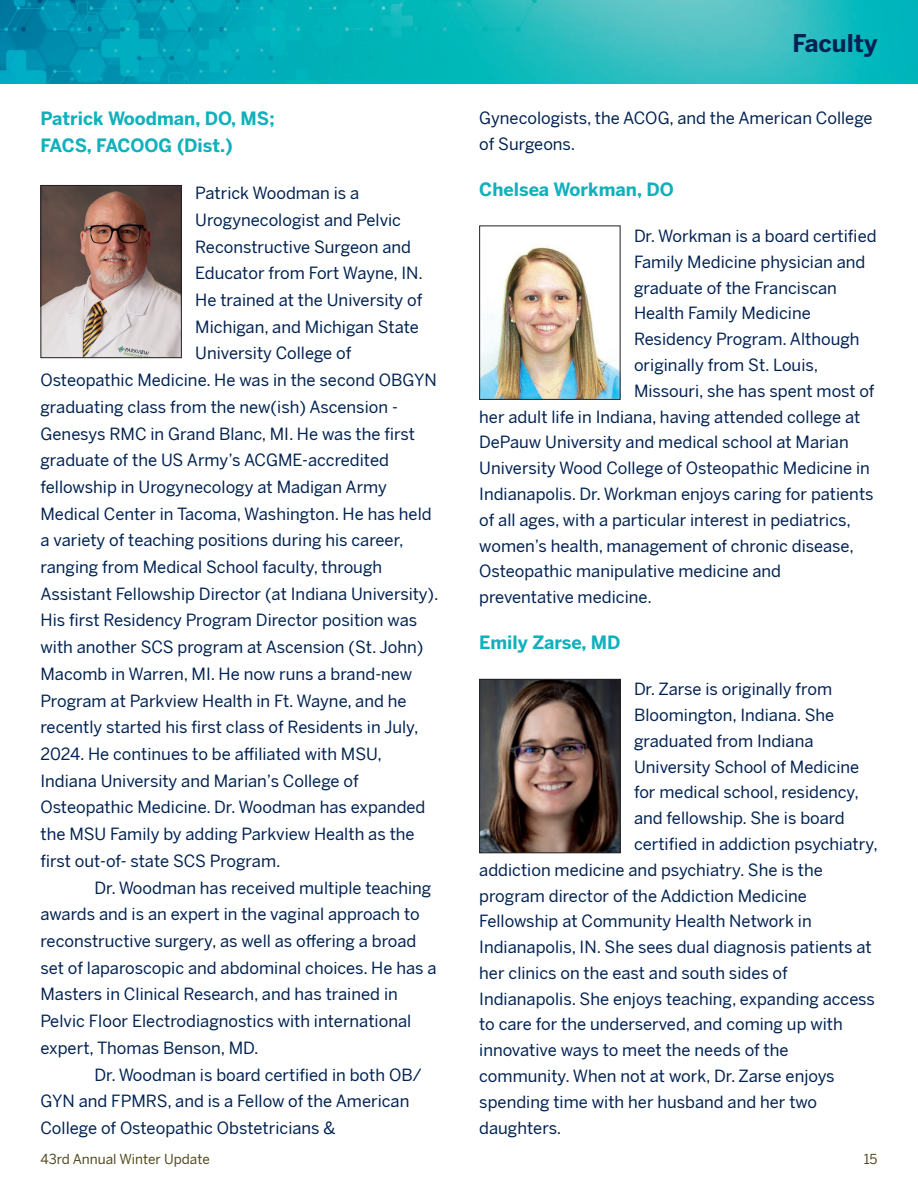
<style>
.page{position:relative;width:918px;height:1188px;background:#fff}
.page>*{position:absolute;margin:0;border:0;box-sizing:border-box;transform-origin:0 0}
.t1{font:700 24px "Benton Sans";color:#002252}
.t2{font:700 18px/26.7px "Benton Sans";color:#10b1bc}
.t3{font:16.5px/25.8px "Benton Sans";color:#002252}
.t4{font:13.5px "Benton Sans";color:#524a1e}
</style>
<div class="page">
<img style="left:0;top:0;width:918px;height:83px">
<img style="left:43px;top:187px;width:137px;height:169px">
<div style="left:41px;top:185px;width:141px;height:173px;border:1px solid #231f20"></div>
<img style="left:481px;top:245px;width:138px;height:153px">
<div style="left:479px;top:225px;width:142px;height:175px;border:1px solid #231f20"></div>
<img style="left:481px;top:681px;width:138px;height:170px">
<div style="left:479px;top:679px;width:142px;height:174px;border:1px solid #231f20"></div>
<p class="t2" style="left:40px;top:106px;width:236px">Patrick Woodman, DO, MS;<br>FACS, FACOOG (Dist.)</p>
<p class="t3" style="left:195px;top:180px;width:166px">Patrick Woodman is a</p>
<p class="t3" style="left:195px;top:207px;width:207px">Urogynecologist and Pelvic</p>
<p class="t3" style="left:195px;top:234px;width:217px">Reconstructive Surgeon and</p>
<p class="t3" style="left:195px;top:260px;width:229px">Educator from Fort Wayne, IN.</p>
<p class="t3" style="left:195px;top:287px;width:229px">He trained at the University of</p>
<p class="t3" style="left:195px;top:314px;width:225px">Michigan, and Michigan State</p>
<p class="t3" style="left:195px;top:341px;width:158px">University College of</p>
<p class="t3" style="left:40px;top:367px;width:398px">Osteopathic Medicine. He was in the second OBGYN</p>
<p class="t3" style="left:40px;top:394px;width:359px">graduating class from the new(ish) Ascension -</p>
<p class="t3" style="left:40px;top:421px;width:376px">Genesys RMC in Grand Blanc, MI. He was the first</p>
<p class="t3" style="left:40px;top:447px;width:350px">graduate of the US Army’s ACGME-accredited</p>
<p class="t3" style="left:40px;top:474px;width:348px">fellowship in Urogynecology at Madigan Army</p>
<p class="t3" style="left:40px;top:501px;width:393px">Medical Center in Tacoma, Washington. He has held</p>
<p class="t3" style="left:40px;top:528px;width:365px">a variety of teaching positions during his career,</p>
<p class="t3" style="left:40px;top:554px;width:343px">ranging from Medical School faculty, through</p>
<p class="t3" style="left:40px;top:581px;width:400px">Assistant Fellowship Director (at Indiana University).</p>
<p class="t3" style="left:40px;top:608px;width:378px">His first Residency Program Director position was</p>
<p class="t3" style="left:40px;top:634px;width:385px">with another SCS program at Ascension (St. John)</p>
<p class="t3" style="left:40px;top:661px;width:373px">Macomb in Warren, MI. He now runs a brand-new</p>
<p class="t3" style="left:40px;top:688px;width:368px">Program at Parkview Health in Ft. Wayne, and he</p>
<p class="t3" style="left:40px;top:715px;width:380px">recently started his first class of Residents in July,</p>
<p class="t3" style="left:40px;top:741px;width:343px">2024. He continues to be affiliated with MSU,</p>
<p class="t3" style="left:40px;top:768px;width:320px">Indiana University and Marian’s College of</p>
<p class="t3" style="left:40px;top:795px;width:387px">Osteopathic Medicine. Dr. Woodman has expanded</p>
<p class="t3" style="left:40px;top:821px;width:376px">the MSU Family by adding Parkview Health as the</p>
<p class="t3" style="left:40px;top:848px;width:242px">first out-of- state SCS Program.</p>
<p class="t3" style="left:94px;top:875px;width:338px">Dr. Woodman has received multiple teaching</p>
<p class="t3" style="left:40px;top:902px;width:381px">awards and is an expert in the vaginal approach to</p>
<p class="t3" style="left:40px;top:928px;width:377px">reconstructive surgery, as well as offering a broad</p>
<p class="t3" style="left:40px;top:955px;width:398px">set of laparoscopic and abdominal choices. He has a</p>
<p class="t3" style="left:40px;top:982px;width:359px">Masters in Clinical Research, and has trained in</p>
<p class="t3" style="left:40px;top:1008px;width:372px">Pelvic Floor Electrodiagnostics with international</p>
<p class="t3" style="left:40px;top:1035px;width:220px">expert, Thomas Benson, MD.</p>
<p class="t3" style="left:94px;top:1062px;width:329px">Dr. Woodman is board certified in both OB/</p>
<p class="t3" style="left:40px;top:1089px;width:370px">GYN and FPMRS, and is a Fellow of the American</p>
<p class="t3" style="left:40px;top:1115px;width:297px">College of Osteopathic Obstetricians &amp;</p>
<h1 class="t1" style="left:792px;top:28px;width:87px">Faculty</h1>
<p class="t3" style="left:479px;top:105px;width:395px">Gynecologists, the ACOG, and the American College of Surgeons.</p>
<p class="t2" style="left:479px;top:176px;width:196px">Chelsea Workman, DO</p>
<p class="t3" style="left:634px;top:223px;width:244px">Dr. Workman is a board certified</p>
<p class="t3" style="left:634px;top:249px;width:233px">Family Medicine physician and</p>
<p class="t3" style="left:634px;top:275px;width:204px">graduate of the Franciscan</p>
<p class="t3" style="left:634px;top:301px;width:178px">Health Family Medicine</p>
<p class="t3" style="left:634px;top:326px;width:227px">Residency Program. Although</p>
<p class="t3" style="left:634px;top:352px;width:186px">originally from St. Louis,</p>
<p class="t3" style="left:634px;top:378px;width:242px">Missouri, she has spent most of</p>
<p class="t3" style="left:479px;top:404px;width:383px">her adult life in Indiana, having attended college at</p>
<p class="t3" style="left:479px;top:430px;width:371px">DePauw University and medical school at Marian</p>
<p class="t3" style="left:479px;top:455px;width:392px">University Wood College of Osteopathic Medicine in</p>
<p class="t3" style="left:479px;top:481px;width:396px">Indianapolis. Dr. Workman enjoys caring for patients</p>
<p class="t3" style="left:479px;top:507px;width:373px">of all ages, with a particular interest in pediatrics,</p>
<p class="t3" style="left:479px;top:533px;width:376px">women’s health, management of chronic disease,</p>
<p class="t3" style="left:479px;top:559px;width:303px">Osteopathic manipulative medicine and</p>
<p class="t3" style="left:479px;top:584px;width:174px">preventative medicine.</p>
<p class="t2" style="left:479px;top:630px;width:143px">Emily Zarse, MD</p>
<p class="t3" style="left:634px;top:676px;width:200px">Dr. Zarse is originally from</p>
<p class="t3" style="left:634px;top:702px;width:202px">Bloomington, Indiana. She</p>
<p class="t3" style="left:634px;top:728px;width:181px">graduated from Indiana</p>
<p class="t3" style="left:634px;top:754px;width:227px">University School of Medicine</p>
<p class="t3" style="left:634px;top:780px;width:227px">for medical school, residency,</p>
<p class="t3" style="left:634px;top:805px;width:212px">and fellowship. She is board</p>
<p class="t3" style="left:634px;top:831px;width:245px">certified in addiction psychiatry,</p>
<p class="t3" style="left:479px;top:857px;width:345px">addiction medicine and psychiatry. She is the</p>
<p class="t3" style="left:479px;top:883px;width:329px">program director of the Addiction Medicine</p>
<p class="t3" style="left:479px;top:908px;width:334px">Fellowship at Community Health Network in</p>
<p class="t3" style="left:479px;top:934px;width:394px">Indianapolis, IN. She sees dual diagnosis patients at</p>
<p class="t3" style="left:479px;top:960px;width:310px">her clinics on the east and south sides of</p>
<p class="t3" style="left:479px;top:986px;width:397px">Indianapolis. She enjoys teaching, expanding access</p>
<p class="t3" style="left:479px;top:1012px;width:365px">to care for the underserved, and coming up with</p>
<p class="t3" style="left:479px;top:1037px;width:311px">innovative ways to meet the needs of the</p>
<p class="t3" style="left:479px;top:1063px;width:357px">community. When not at work, Dr. Zarse enjoys</p>
<p class="t3" style="left:479px;top:1089px;width:339px">spending time with her husband and her two</p>
<p class="t3" style="left:479px;top:1115px;width:84px">daughters.</p>
<p class="t4" style="left:40px;top:1151px;width:171px">43rd Annual Winter Update</p>
<p class="t4" style="left:864px;top:1151px;width:15px">15</p>
</div>
